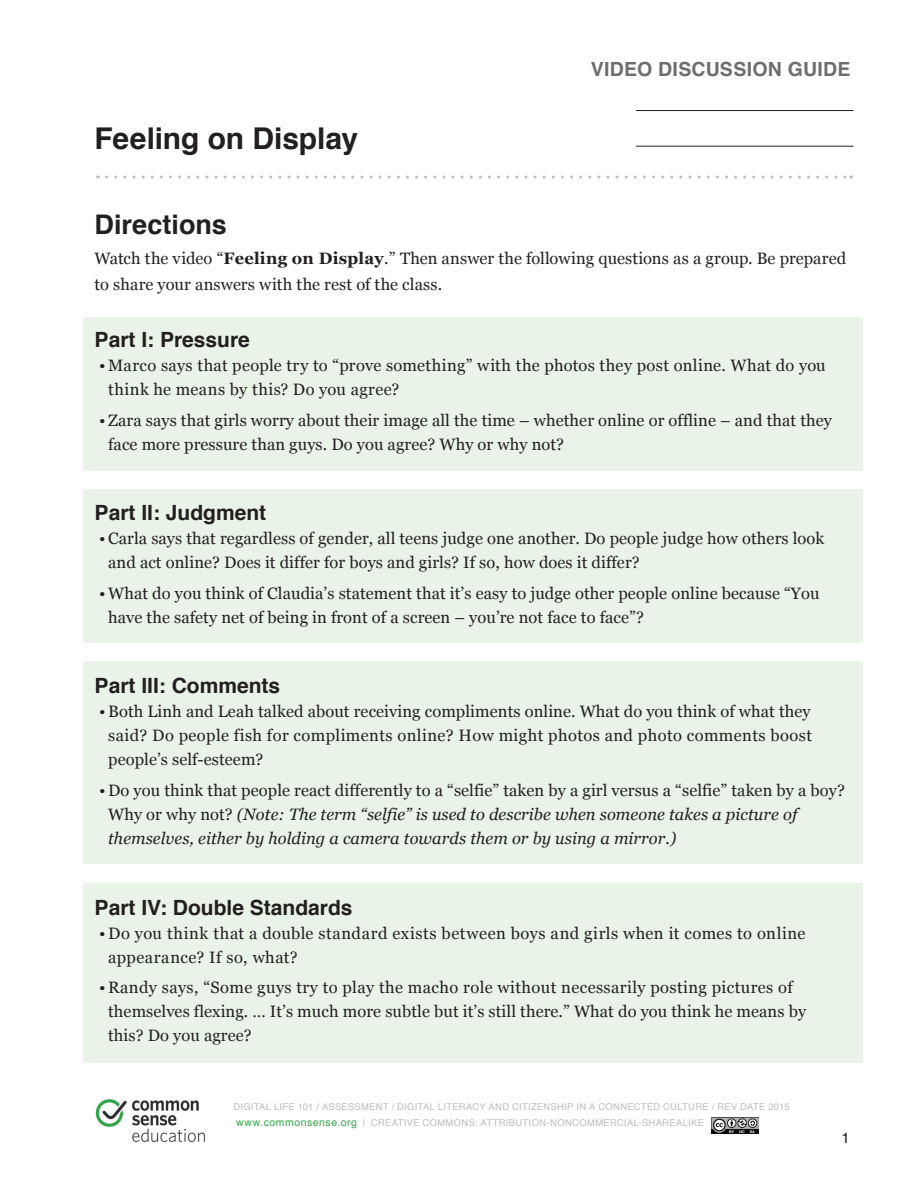
<style>
.page{position:relative;width:918px;height:1188px;background:#fff}
.page>*{position:absolute;margin:0;border:0;box-sizing:border-box;transform-origin:0 0}
.t1{font:700 30px "Helvetica";letter-spacing:-.005em;color:#231f20}
.Header_-_Mid_High_Sc{font:700 27px "Helvetica";color:#231f20}
.Sub-Head___Questions{font:700 21px "Helvetica";color:#231f20}
.t2{font:700 19.5px "Helvetica";letter-spacing:.015em;color:#6c6d70}
.Text_-_Mid___Highsch{font:16.5px/24px "Georgia";letter-spacing:.005em;color:#231f20}
.t3{font:italic 16.5px/24px "Georgia";letter-spacing:.005em;color:#231f20}
.Text_-_Mid___Highsch-2{font:16.5px/24px "Georgia";letter-spacing:.03em;color:#231f20}
.t4{font:15px "Helvetica";color:#231f20}
.t5{font:9.3px "Helvetica";letter-spacing:.035em;color:#bcbdc0}
.s1{font-weight:700}
.s2{font-style:normal}
.s3{font-size:10.5px;color:#33a749}
</style>
<div class="page">
<svg style="left:107px;top:176px;width:745px;height:2px"></svg>
<hr style="left:636px;top:110px;width:217px;height:1px;background:#231f20">
<hr style="left:636px;top:146px;width:217px;height:1px;background:#231f20">
<img style="left:712px;top:1117px;width:47px;height:17px">
<img style="left:95px;top:1099px;width:110px;height:44px">
<div style="left:83px;top:662px;width:779px;height:202px;background:#e9f3e7"></div>
<div style="left:83px;top:489px;width:779px;height:154px;background:#e9f3e7"></div>
<div style="left:83px;top:317px;width:779px;height:153px;background:#e9f3e7"></div>
<div style="left:83px;top:883px;width:779px;height:179px;background:#e9f3e7"></div>
<h1 class="t1" style="left:94px;top:114px;width:265px">Feeling on Display</h1>
<p class="t2" style="left:591px;top:53px;width:261px">VIDEO DISCUSSION GUIDE</p>
<p class="Header_-_Mid_High_Sc" style="left:95px;top:203px;width:134px">Directions</p>
<p class="Text_-_Mid___Highsch" style="left:95px;top:245px;width:753px;line-height:25.5px">Watch the video “<span class="s1">Feeling on Display</span>.” Then answer the following questions as a group. Be prepared to share your answers with the rest of the class.</p>
<p class="Sub-Head___Questions" style="left:95px;top:323px;width:157px">Part I: Pressure</p>
<p class="Text_-_Mid___Highsch" style="left:108px;top:353px;width:719px;text-indent:-9px">•Marco says that people try to “prove something” with the photos they post online. What do you think he means by this? Do you agree?</p>
<p class="Text_-_Mid___Highsch" style="left:108px;top:407px;width:725px;text-indent:-9px">• Zara says that girls worry about their image all the time – whether online or offline – and that they face more pressure than guys. Do you agree? Why or why not?</p>
<p class="Sub-Head___Questions" style="left:95px;top:496px;width:173px">Part II: Judgment</p>
<p class="Text_-_Mid___Highsch" style="left:108px;top:526px;width:718px;text-indent:-9px">•Carla says that regardless of gender, all teens judge one another. Do people judge how others look and act online? Does it differ for boys and girls? If so, how does it differ?</p>
<p class="Text_-_Mid___Highsch" style="left:108px;top:581px;width:713px;text-indent:-9px">•What do you think of Claudia’s statement that it’s easy to judge other people online because “You have the safety net of being in front of a screen – you’re not face to face”?</p>
<p class="Sub-Head___Questions" style="left:95px;top:669px;width:187px">Part III: Comments</p>
<p class="Text_-_Mid___Highsch" style="left:108px;top:699px;width:705px;text-align:justify;text-indent:-9px">•Both Linh and Leah talked about receiving compliments online. What do you think of what they said? Do people fish for compliments online? How might photos and photo comments boost people’s self-esteem?</p>
<p class="t3" style="left:108px;top:778px;width:738px;text-indent:-9px"><span class="s2">• Do you think that people react differently to a “selfie” taken by a girl versus a “selfie” taken by a boy?<br>Why or why not?</span> (Note: The term “selfie” is used to describe when someone takes a picture of themselves, either by holding a camera towards them or by using a mirror.)</p>
<p class="Sub-Head___Questions" style="left:95px;top:890px;width:259px">Part IV: Double Standards</p>
<p class="Text_-_Mid___Highsch-2" style="left:108px;top:920px;width:699px;text-indent:-9px">• Do you think that a double standard exists between boys and girls when it comes to online appearance? If so, what?</p>
<p class="Text_-_Mid___Highsch" style="left:108px;top:975px;width:699px;text-indent:-9px">• Randy says, “Some guys try to play the macho role without necessarily posting pictures of themselves flexing. … It’s much more subtle but it’s still there.” What do you think he means by this? Do you agree?</p>
<p class="t5" style="left:233px;top:1100px;width:558px">DIGITAL LIFE 101 / ASSESSMENT / DIGITAL LITERACY AND CITIZENSHIP IN A CONNECTED CULTURE / REV DATE 2015</p>
<p class="t5" style="left:236px;top:1116px;width:469px"><span class="s3">www.commonsense.org</span> | CREATIVE COMMONS: ATTRIBUTION-NONCOMMERCIAL-SHAREALIKE</p>
<p class="t4" style="left:842px;top:1126px;width:10px">1</p>
</div>
